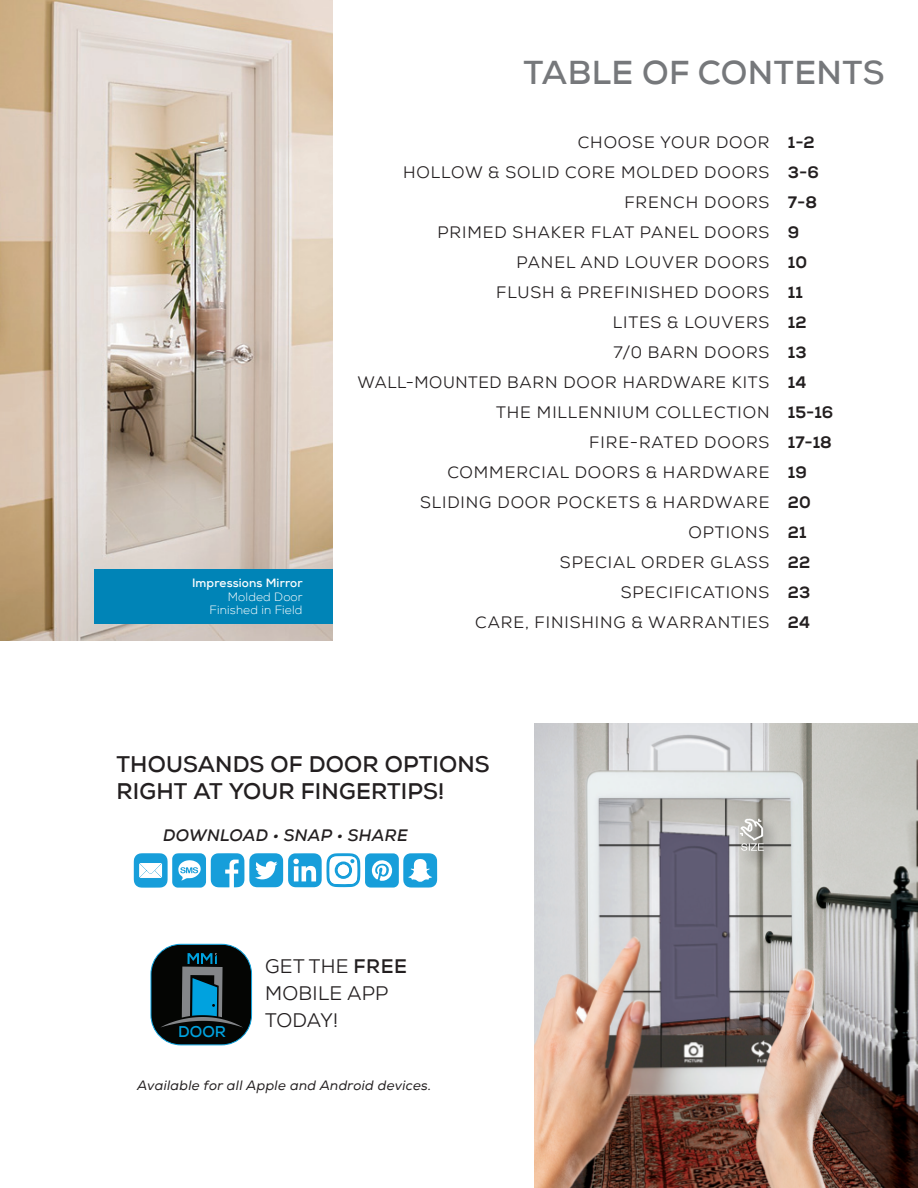
<style>
.page{position:relative;width:918px;height:1188px;background:#fff}
.page>*{position:absolute;margin:0;border:0;box-sizing:border-box;transform-origin:0 0}
.t1{font:700 33px "Nexa";letter-spacing:.015em;color:#76787b}
.t2{font:700 22.5px/27px "Nexa";letter-spacing:.005em;color:#231f20}
.page_heading_6{font:19.5px/27px "Nexa";letter-spacing:.015em;color:#231f20}
.t3{font:16.5px/30px "Nexa";letter-spacing:.055em;color:#231f20;text-align:right}
.t4{font:16.5px "Nexa X Bold";color:#231f20}
.Sections{font:italic 700 16.5px "Nexa";letter-spacing:.015em;color:#231f20}
.t5{font:700 15.45px "Nexa";color:#00a2df}
.t6{font:italic 13.5px "Nexa";letter-spacing:.02em;color:#231f20}
.Sections-2{font:300 12px/13.5px "Nexa";letter-spacing:.01em;color:#fff;text-align:right}
.s1{font-weight:700}
.s2{font-weight:400}
</style>
<div class="page">
<img style="left:534px;top:724px;width:384px;height:464px">
<div style="left:737px;top:815px;width:44px;height:54px;background:#231f20;opacity:.76"></div>
<img style="left:738px;top:815px;width:27px;height:39px">
<svg style="left:151px;top:944px;width:101px;height:101px;background:#25373d"></svg>
<div style="left:151px;top:944px;width:101px;height:101px;border:1px solid #0ca0dc;border-radius:30px"></div>
<svg style="left:134px;top:853px;width:303px;height:35px"></svg>
<img style="left:0;top:0;width:333px;height:640px">
<div style="left:94px;top:569px;width:239px;height:55px;background:#0084b7"></div>
<p class="Sections-2" style="left:192px;top:577px;width:112px"><span class="s1">Impressions Mirror<br></span>Molded Door<br>Finished in Field</p>
<p class="t1" style="left:523px;top:51px;width:363px">TABLE OF CONTENTS</p>
<p class="t3" style="left:403px;top:127px;width:368px">CHOOSE YOUR DOOR<br>HOLLOW &amp; SOLID CORE MOLDED DOORS</p>
<p class="t3" style="left:624px;top:187px;width:147px">FRENCH DOORS</p>
<p class="t3" style="left:437px;top:217px;width:334px">PRIMED SHAKER FLAT PANEL DOORS</p>
<p class="t3" style="left:516px;top:247px;width:255px">PANEL AND LOUVER DOORS</p>
<p class="t3" style="left:496px;top:277px;width:275px">FLUSH &amp; PREFINISHED DOORS</p>
<p class="t3" style="left:613px;top:307px;width:158px">LITES &amp; LOUVERS</p>
<p class="t3" style="left:614px;top:337px;width:158px">7/0 BARN DOORS</p>
<p class="t3" style="left:357px;top:367px;width:414px">WALL-MOUNTED BARN DOOR HARDWARE KITS</p>
<p class="t3" style="left:496px;top:397px;width:275px">THE MILLENNIUM COLLECTION</p>
<p class="t3" style="left:589px;top:427px;width:182px">FIRE-RATED DOORS</p>
<p class="t3" style="left:447px;top:457px;width:324px">COMMERCIAL DOORS &amp; HARDWARE</p>
<p class="t3" style="left:420px;top:487px;width:351px">SLIDING DOOR POCKETS &amp; HARDWARE</p>
<p class="t3" style="left:689px;top:517px;width:82px">OPTIONS</p>
<p class="t3" style="left:560px;top:547px;width:211px">SPECIAL ORDER GLASS</p>
<p class="t3" style="left:621px;top:577px;width:150px">SPECIFICATIONS</p>
<p class="t3" style="left:475px;top:607px;width:296px">CARE, FINISHING &amp; WARRANTIES</p>
<p class="t4" style="left:788px;top:132px;width:28px">1-2</p>
<p class="t4" style="left:788px;top:162px;width:32px">3-6</p>
<p class="t4" style="left:788px;top:192px;width:31px">7-8</p>
<p class="t4" style="left:788px;top:222px;width:13px">9</p>
<p class="t4" style="left:788px;top:252px;width:21px">10</p>
<p class="t4" style="left:788px;top:282px;width:16px">11</p>
<p class="t4" style="left:788px;top:312px;width:20px">12</p>
<p class="t4" style="left:788px;top:342px;width:20px">13</p>
<p class="t4" style="left:788px;top:372px;width:20px">14</p>
<p class="t4" style="left:788px;top:402px;width:47px">15-16</p>
<p class="t4" style="left:788px;top:432px;width:45px">17-18</p>
<p class="t4" style="left:788px;top:462px;width:20px">19</p>
<p class="t4" style="left:788px;top:492px;width:24px">20</p>
<p class="t4" style="left:788px;top:522px;width:20px">21</p>
<p class="t4" style="left:788px;top:552px;width:24px">22</p>
<p class="t4" style="left:788px;top:582px;width:24px">23</p>
<p class="t4" style="left:788px;top:612px;width:24px">24</p>
<p class="t2" style="left:117px;top:751px;width:375px">THOUSANDS OF DOOR OPTIONS<br>RIGHT AT YOUR FINGERTIPS!</p>
<p class="Sections" style="left:163px;top:825px;width:246px">DOWNLOAD <span class="s2">•</span> SNAP <span class="s2">•</span> SHARE</p>
<p class="t5" style="left:178px;top:1022px;width:49px">DOOR</p>
<p class="page_heading_6" style="left:265px;top:953px;width:143px">GET THE <span class="s1">FREE<br></span>MOBILE APP<br>TODAY!</p>
<p class="t6" style="left:137px;top:1077px;width:296px">Available for all Apple and Android devices.</p>
</div>
